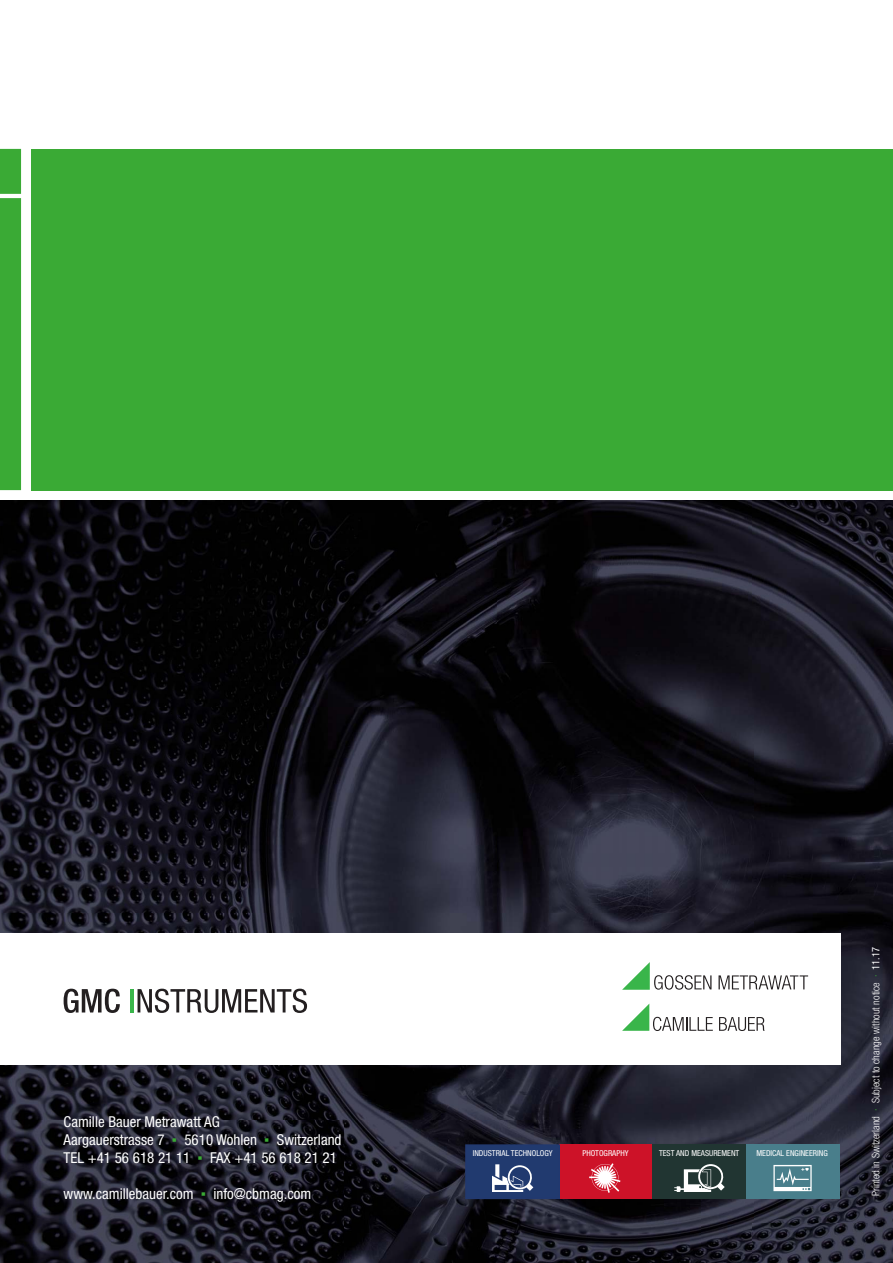
<style>
.page{position:relative;width:893px;height:1263px;background:#fff}
.page>*{position:absolute;margin:0;border:0;box-sizing:border-box;transform-origin:0 0}
.t1{font:condensed 15px/18px "Helvetica Neue LTW1 G";color:#fff}
.t2{font:300 condensed 10.5px "Helvetica Neue LTW1 G";color:#fff}
.t3{font:condensed 8.25px "Helvetica Neue LTW1 G";color:#fff}
.s1{font-family:"Arial";font-stretch:normal;color:#3aaa35}
.s2{color:#3aaa35}
.s3{font-weight:400}
</style>
<div class="page">
<img style="left:0;top:501px;width:892px;height:762px">
<div style="left:32px;top:149px;width:860px;height:341px;background:#3aaa35"></div>
<div style="left:0;top:933px;width:840px;height:132px;background:#fff"></div>
<svg style="left:718px;top:975px;width:90px;height:14px"></svg>
<svg style="left:622px;top:962px;width:89px;height:28px"></svg>
<svg style="left:622px;top:1004px;width:90px;height:27px"></svg>
<svg style="left:719px;top:1017px;width:45px;height:14px"></svg>
<div style="left:0;top:149px;width:21px;height:341px;background:#3aaa35"></div>
<hr style="left:130px;top:989px;width:4px;height:24px;background:#39b54a">
<svg style="left:64px;top:989px;width:56px;height:24px"></svg>
<svg style="left:137px;top:989px;width:170px;height:24px"></svg>
<div style="left:560px;top:1144px;width:93px;height:55px;background:#cd1228"></div>
<svg style="left:589px;top:1163px;width:31px;height:30px"></svg>
<div style="left:652px;top:1144px;width:94px;height:55px;background:#213532"></div>
<svg style="left:674px;top:1164px;width:50px;height:28px"></svg>
<div style="left:746px;top:1144px;width:93px;height:55px;background:#497e8b"></div>
<svg style="left:773px;top:1165px;width:38px;height:26px"></svg>
<div style="left:466px;top:1145px;width:93px;height:53px;background:#213a6f"></div>
<div style="left:465px;top:1144px;width:95px;height:55px;border:2px solid #22396f"></div>
<svg style="left:492px;top:1164px;width:41px;height:28px"></svg>
<p class="t1" style="left:64px;top:1115px;width:279px">Camille Bauer Metrawatt AG<br>Aargauerstrasse 7 <span class="s1">▪</span> 5610 Wohlen <span class="s1">▪</span> Switzerland<br>TEL +41 56 618 21 11 <span class="s1">▪</span> FAX +41 56 618 21 21</p>
<p class="t1" style="left:64px;top:1187px;width:249px">www.camillebauer.com <span class="s1">▪</span> info@cbmag.com</p>
<p class="t3" style="left:472px;top:1151px;width:81px">INDUSTRIAL TECHNOLOGY</p>
<p class="t3" style="left:582px;top:1151px;width:48px">PHOTOGRAPHY</p>
<p class="t3" style="left:659px;top:1151px;width:82px">TEST AND MEASUREMENT</p>
<p class="t3" style="left:756px;top:1151px;width:73px">MEDICAL ENGINEERING</p>
<p class="t2" style="left:872px;top:1196px;width:251px;rotate:-90deg">Printed in Switzerland <span class="s2">·</span> Subject to change without notice <span class="s2">·</span> <span class="s3">11.17</span></p>
</div>
